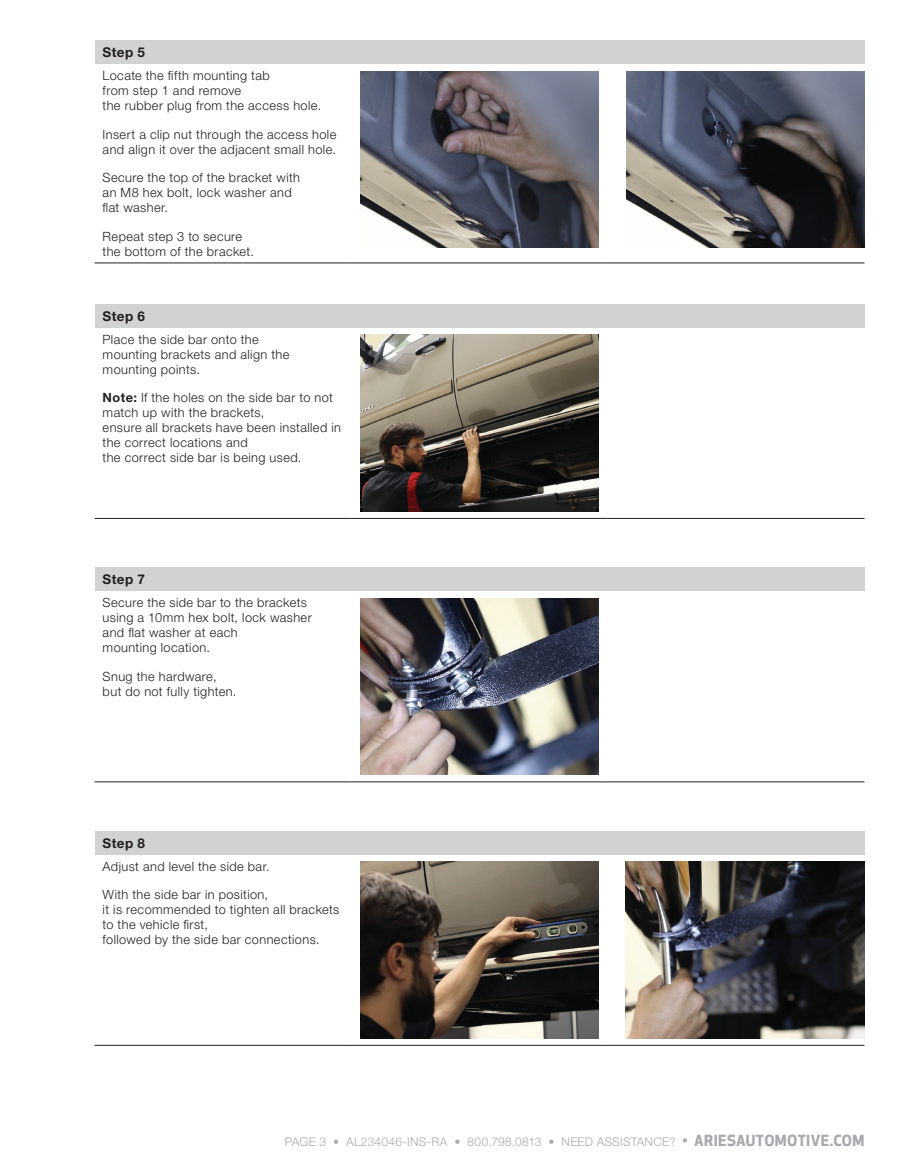
<style>
.page{position:relative;width:905px;height:1175px;background:#fff}
.page>*{position:absolute;margin:0;border:0;box-sizing:border-box;transform-origin:0 0}
.t1{font:700 13.5px "Helvetica Neue LT Std";letter-spacing:.03em;color:#231f20}
.t2{font:300 12.75px/15px "Helvetica Neue LT Std";letter-spacing:.03em;color:#231f20}
.t3{font:300 12px "Helvetica Neue LT Std";letter-spacing:.02em;color:#a8a9ad}
.s1{font-weight:700}
.s2{font-family:"Apex New";font-weight:500;font-size:15px}
.s3{font-family:"Apex New";font-weight:700;font-size:15px}
</style>
<div class="page">
<div style="left:94px;top:40px;width:770px;height:24px;background:#d1d2d4"></div>
<hr style="left:94px;top:262px;width:257px;height:1px;background:#231f20">
<hr style="left:351px;top:262px;width:257px;height:1px;background:#231f20">
<hr style="left:608px;top:262px;width:256px;height:1px;background:#231f20">
<img style="left:360px;top:71px;width:239px;height:177px">
<img style="left:626px;top:71px;width:238px;height:177px">
<div style="left:94px;top:304px;width:770px;height:24px;background:#d1d2d4"></div>
<hr style="left:94px;top:518px;width:257px;height:1px;background:#231f20">
<hr style="left:351px;top:518px;width:257px;height:1px;background:#231f20">
<hr style="left:608px;top:518px;width:256px;height:1px;background:#231f20">
<img style="left:360px;top:335px;width:239px;height:176px">
<div style="left:94px;top:567px;width:770px;height:24px;background:#d1d2d4"></div>
<hr style="left:94px;top:781px;width:257px;height:1px;background:#231f20">
<hr style="left:351px;top:781px;width:257px;height:1px;background:#231f20">
<hr style="left:608px;top:781px;width:256px;height:1px;background:#231f20">
<img style="left:360px;top:598px;width:239px;height:177px">
<div style="left:94px;top:831px;width:770px;height:23px;background:#d1d2d4"></div>
<hr style="left:94px;top:1045px;width:257px;height:1px;background:#231f20">
<hr style="left:351px;top:1045px;width:257px;height:1px;background:#231f20">
<hr style="left:608px;top:1045px;width:256px;height:1px;background:#231f20">
<img style="left:360px;top:861px;width:239px;height:177px">
<img style="left:626px;top:861px;width:238px;height:177px">
<p class="t1" style="left:103px;top:44px;width:44px">Step 5</p>
<p class="t2" style="left:103px;top:68px;width:220px">Locate the fifth mounting tab<br>from step 1 and remove<br>the rubber plug from the access hole.</p>
<p class="t2" style="left:103px;top:126px;width:235px">Insert a clip nut through the access hole and align it over the adjacent small hole.</p>
<p class="t2" style="left:103px;top:170px;width:199px">Secure the top of the bracket with an M8 hex bolt, lock washer and flat washer.</p>
<p class="t2" style="left:103px;top:228px;width:153px">Repeat step 3 to secure the bottom of the bracket.</p>
<p class="t1" style="left:103px;top:307px;width:44px">Step 6</p>
<p class="t2" style="left:103px;top:331px;width:188px">Place the side bar onto the mounting brackets and align the mounting points.</p>
<p class="t2" style="left:103px;top:390px;width:240px"><span class="s1">Note:</span> If the holes on the side bar to not match up with the brackets,<br>ensure all brackets have been installed in the correct locations and<br>the correct side bar is being used.</p>
<p class="t1" style="left:103px;top:571px;width:44px">Step 7</p>
<p class="t2" style="left:103px;top:595px;width:210px">Secure the side bar to the brackets using a 10mm hex bolt, lock washer and flat washer at each<br>mounting location.</p>
<p class="t2" style="left:103px;top:668px;width:135px">Snug the hardware, but do not fully tighten.</p>
<p class="t1" style="left:103px;top:834px;width:44px">Step 8</p>
<p class="t2" style="left:103px;top:858px;width:168px">Adjust and level the side bar.</p>
<p class="t2" style="left:103px;top:887px;width:238px">With the side bar in position,<br>it is recommended to tighten all brackets to the vehicle first,<br>followed by the side bar connections.</p>
<p class="t3" style="left:285px;top:1134px;width:581px">PAGE 3 • AL234046-INS-RA • 800.798.0813 • NEED ASSISTANCE? <span class="s2">•</span> <span class="s3">ARIESAUTOMOTIVE.COM</span></p>
</div>
